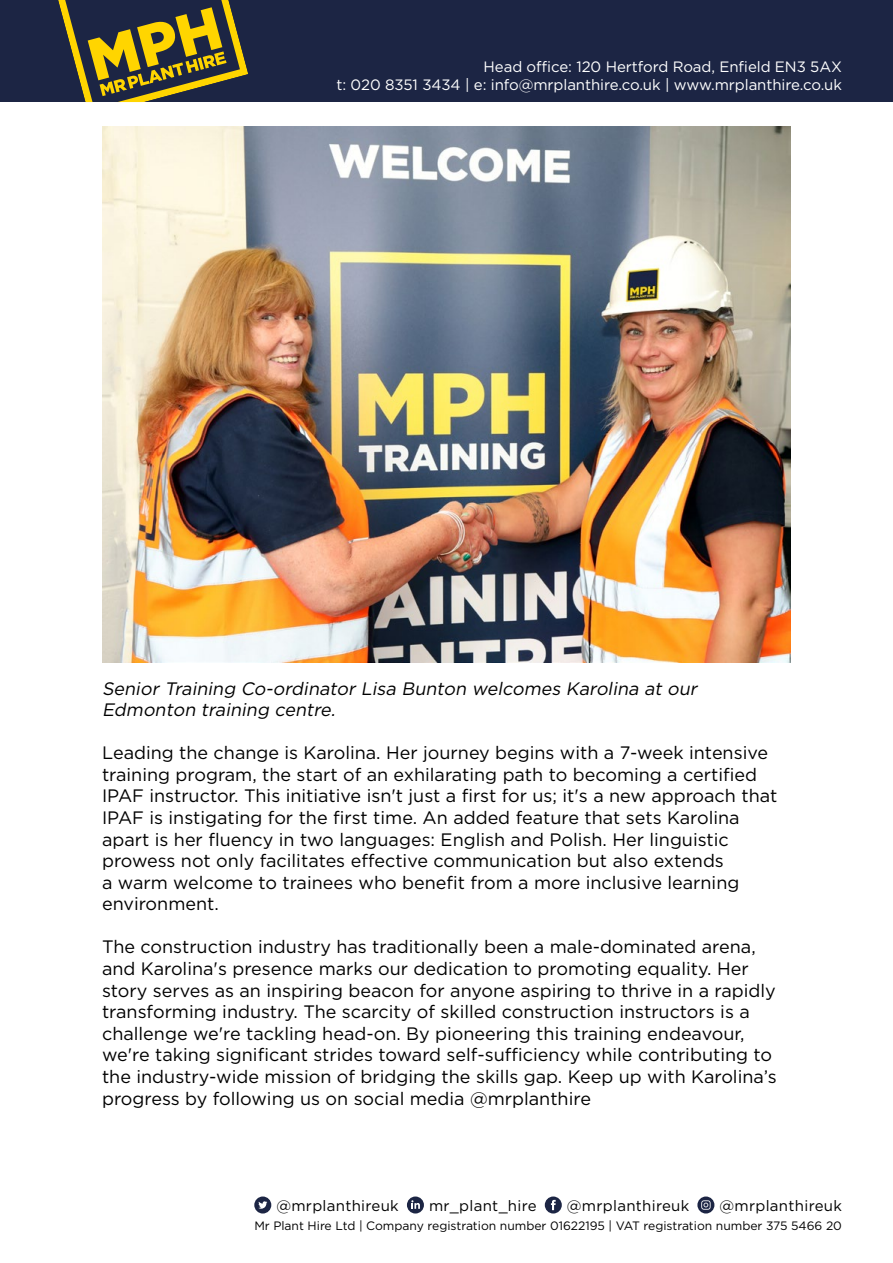
<style>
.page{position:relative;width:893px;height:1263px;background:#fff}
.page>*{position:absolute;margin:0;border:0;box-sizing:border-box;transform-origin:0 0}
.t1{font:18px/21.6px "Gotham";color:#000}
.t2{font:italic 18px/21.6px "Gotham";color:#000}
.t3{font:15px/18px "Gotham";letter-spacing:-.005em;color:#fff;text-align:right}
.t4{font:15px "Gotham";letter-spacing:.02em;color:#000}
.t5{font:12.15px "Gotham";color:#000}
</style>
<div class="page">
<div style="left:0;top:0;width:893px;height:102px;background:#1c2544"></div>
<svg style="left:58px;top:0;width:190px;height:102px"></svg>
<div style="left:254px;top:1196px;width:17px;height:17px;background:#1c2544;border-radius:9px"></div>
<svg style="left:258px;top:1201px;width:9px;height:8px"></svg>
<div style="left:407px;top:1196px;width:17px;height:17px;background:#1c2544;border-radius:9px"></div>
<svg style="left:411px;top:1200px;width:9px;height:9px"></svg>
<div style="left:545px;top:1196px;width:17px;height:17px;background:#1c2544;border-radius:9px"></div>
<svg style="left:551px;top:1200px;width:5px;height:10px"></svg>
<div style="left:697px;top:1196px;width:17px;height:17px;background:#1c2544;border-radius:9px"></div>
<svg style="left:701px;top:1200px;width:10px;height:10px"></svg>
<img style="left:102px;top:126px;width:689px;height:536px">
<p class="t3" style="left:336px;top:57px;width:507px">Head office: 120 Hertford Road, Enfield EN3 5AX<br>t: 020 8351 3434 | e: info@mrplanthire.co.uk | www.mrplanthire.co.uk</p>
<p class="t2" style="left:102px;top:677px;width:600px">Senior Training Co-ordinator Lisa Bunton welcomes Karolina at our<br>Edmonton training centre.</p>
<p class="t1" style="left:102px;top:742px;width:677px">Leading the change is Karolina. Her journey begins with a 7-week intensive training program, the start of an exhilarating path to becoming a certified IPAF instructor. This initiative isn't just a first for us; it's a new approach that IPAF is instigating for the first time. An added feature that sets Karolina apart is her fluency in two languages: English and Polish. Her linguistic prowess not only facilitates effective communication but also extends<br>a warm welcome to trainees who benefit from a more inclusive learning environment.</p>
<p class="t1" style="left:102px;top:936px;width:676px">The construction industry has traditionally been a male-dominated arena, and Karolina's presence marks our dedication to promoting equality. Her story serves as an inspiring beacon for anyone aspiring to thrive in a rapidly transforming industry. The scarcity of skilled construction instructors is a challenge we're tackling head-on. By pioneering this training endeavour, we're taking significant strides toward self-sufficiency while contributing to the industry-wide mission of bridging the skills gap. Keep up with Karolina’s progress by following us on social media @mrplanthire</p>
<p class="t4" style="left:276px;top:1195px;width:124px">@mrplanthireuk</p>
<p class="t4" style="left:429px;top:1195px;width:109px">mr_plant_hire</p>
<p class="t4" style="left:567px;top:1195px;width:124px">@mrplanthireuk</p>
<p class="t4" style="left:719px;top:1195px;width:124px">@mrplanthireuk</p>
<p class="t5" style="left:254px;top:1218px;width:589px">Mr Plant Hire Ltd | Company registration number 01622195 | VAT registration number 375 5466 20</p>
</div>
